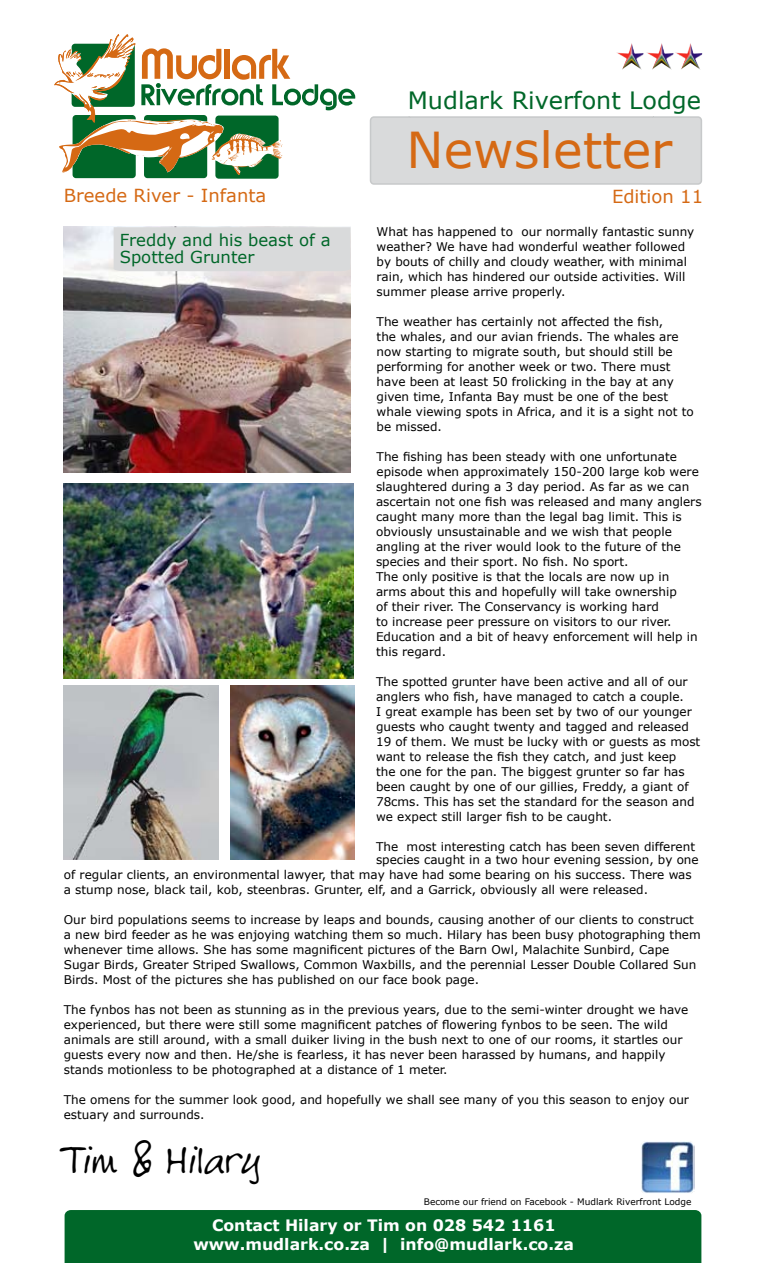
<style>
.page{position:relative;width:766px;height:1263px;background:#fff}
.page>*{position:absolute;margin:0;border:0;box-sizing:border-box;transform-origin:0 0}
.t1{font:49.5px "Verdana";color:#d56914}
.t2{font:45px "Twenty";color:#000}
.t3{font:23.85px "Verdana";color:#006729}
.t4{font:18px "Verdana";color:#d56914}
.t5{font:16.5px/16.5px "Verdana";color:#006729}
.t6{font:700 15.75px/18.9px "Verdana";color:#fff;text-align:center}
.t7{font:12px/15px "Verdana";color:#000}
.t8{font:9px "Verdana";color:#000}
</style>
<div class="page">
<div style="left:369px;top:116px;width:333px;height:69px;background:#d9dadb"></div>
<div style="left:65px;top:1210px;width:636px;height:53px;background:#006729"></div>
<div style="left:215px;top:116px;width:63px;height:63px;background:#006729;border-radius:3px"></div>
<div style="left:72px;top:115px;width:64px;height:63px;background:#006729;border-radius:3px"></div>
<div style="left:144px;top:115px;width:63px;height:63px;background:#006729;border-radius:3px"></div>
<svg style="left:54px;top:34px;width:301px;height:142px"></svg>
<img style="left:616px;top:43px;width:27px;height:27px">
<img style="left:646px;top:43px;width:56px;height:27px">
<img style="left:231px;top:686px;width:123px;height:173px">
<img style="left:64px;top:686px;width:154px;height:173px">
<img style="left:64px;top:227px;width:287px;height:246px">
<img style="left:64px;top:483px;width:289px;height:195px">
<div style="left:114px;top:227px;width:236px;height:44px;background:#d9dadb"></div>
<img style="left:641px;top:1141px;width:53px;height:52px">
<h3 class="t3" style="left:407px;top:85px;width:295px">Mudlark Riverfont Lodge</h3>
<h1 class="t1" style="left:406px;top:118px;width:267px">Newsletter</h1>
<h3 class="t4" style="left:64px;top:184px;width:204px">Breede River - Infanta</h3>
<h3 class="t4" style="left:612px;top:185px;width:93px">Edition 11</h3>
<p class="t7" style="left:376px;top:223px;width:319px">What has happened to our normally fantastic sunny weather? We have had wonderful weather followed by bouts of chilly and cloudy weather, with minimal rain, which has hindered our outside activities. Will summer please arrive properly.</p>
<p class="t7" style="left:376px;top:313px;width:318px">The weather has certainly not affected the fish,<br>the whales, and our avian friends. The whales are now starting to migrate south, but should still be performing for another week or two. There must have been at least 50 frolicking in the bay at any given time, Infanta Bay must be one of the best whale viewing spots in Africa, and it is a sight not to be missed.</p>
<p class="t7" style="left:376px;top:448px;width:327px">The fishing has been steady with one unfortunate episode when approximately 150-200 large kob were slaughtered during a 3 day period. As far as we can ascertain not one fish was released and many anglers caught many more than the legal bag limit. This is obviously unsustainable and we wish that people angling at the river would look to the future of the species and their sport. No fish. No sport.<br>The only positive is that the locals are now up in arms about this and hopefully will take ownership<br>of their river. The Conservancy is working hard<br>to increase peer pressure on visitors to our river.<br>Education and a bit of heavy enforcement will help in this regard.</p>
<p class="t7" style="left:376px;top:673px;width:326px">The spotted grunter have been active and all of our anglers who fish, have managed to catch a couple.<br>I great example has been set by two of our younger guests who caught twenty and tagged and released 19 of them. We must be lucky with or guests as most want to release the fish they catch, and just keep<br>the one for the pan. The biggest grunter so far has been caught by one of our gillies, Freddy, a giant of 78cms. This has set the standard for the season and we expect still larger fish to be caught.</p>
<p class="t7" style="left:376px;top:838px;width:320px">The most interesting catch has been seven different</p>
<h3 class="t5" style="left:120px;top:231px;width:212px">Freddy and his beast of a<br>Spotted Grunter</h3>
<p class="t7" style="left:64px;top:851px;width:636px;text-indent:312px">species caught in a two hour evening session, by one of regular clients, an environmental lawyer, that may have had some bearing on his success. There was a stump nose, black tail, kob, steenbras. Grunter, elf, and a Garrick, obviously all were released.</p>
<p class="t7" style="left:64px;top:911px;width:638px">Our bird populations seems to increase by leaps and bounds, causing another of our clients to construct a new bird feeder as he was enjoying watching them so much. Hilary has been busy photographing them whenever time allows. She has some magnificent pictures of the Barn Owl, Malachite Sunbird, Cape Sugar Birds, Greater Striped Swallows, Common Waxbills, and the perennial Lesser Double Collared Sun Birds. Most of the pictures she has published on our face book page.</p>
<p class="t7" style="left:64px;top:1001px;width:625px">The fynbos has not been as stunning as in the previous years, due to the semi-winter drought we have experienced, but there were still some magnificent patches of flowering fynbos to be seen. The wild animals are still around, with a small duiker living in the bush next to one of our rooms, it startles our guests every now and then. He/she is fearless, it has never been harassed by humans, and happily stands motionless to be photographed at a distance of 1 meter.</p>
<p class="t7" style="left:64px;top:1091px;width:626px">The omens for the summer look good, and hopefully we shall see many of you this season to enjoy our estuary and surrounds.</p>
<h2 class="t2" style="left:64px;top:1127px;width:198px">Tim &amp; Hilary</h2>
<p class="t8" style="left:424px;top:1196px;width:269px">Become our friend on Facebook - Mudlark Riverfront Lodge</p>
<h3 class="t6" style="left:193px;top:1215px;width:382px">Contact Hilary or Tim on 028 542 1161 www.mudlark.co.za | info@mudlark.co.za</h3>
</div>
